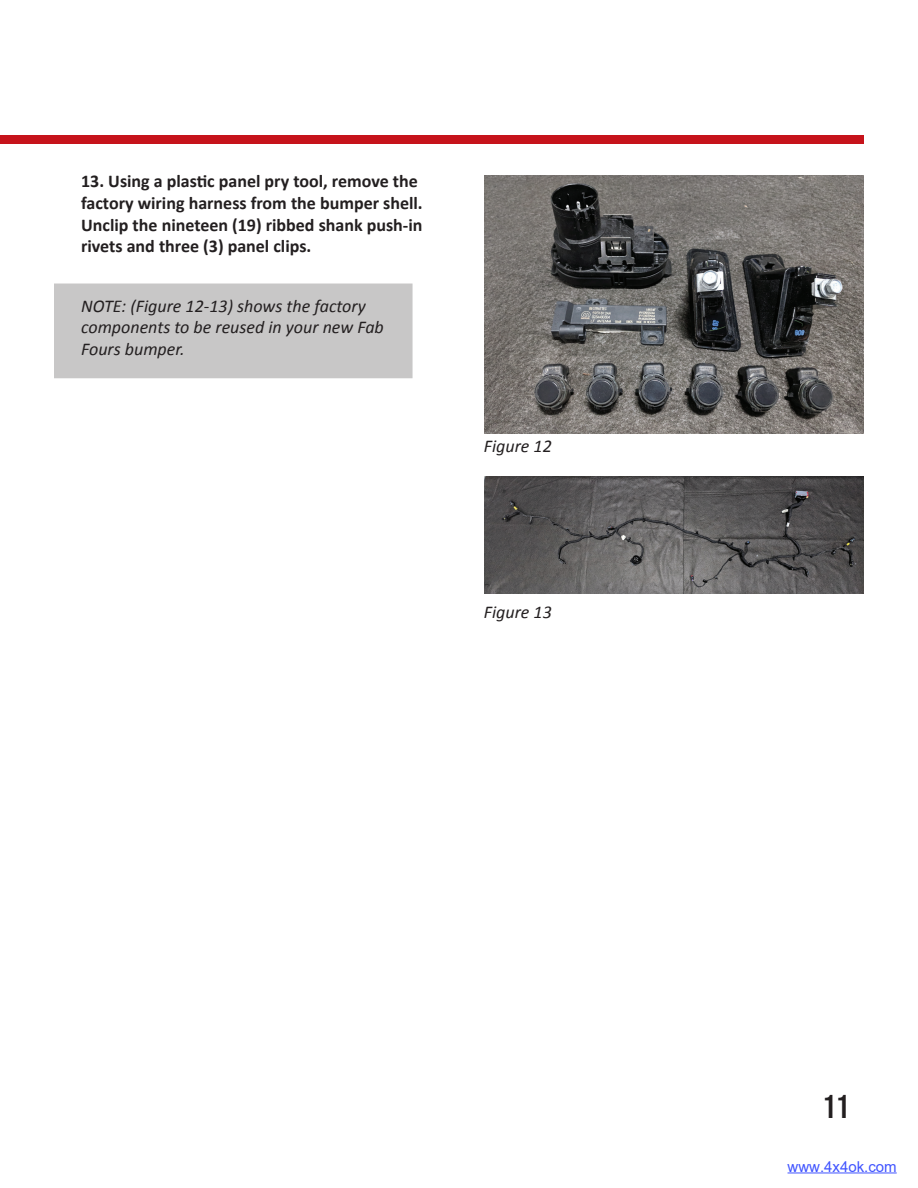
<style>
.page{position:relative;width:918px;height:1188px;background:#fff}
.page>*{position:absolute;margin:0;border:0;box-sizing:border-box;transform-origin:0 0}
.t1{font:33px "Bebas Neue";color:#231f20}
.t2{font:700 18px/21.6px "Calibri";color:#231f20}
.t3{font:italic 18px/21.6px "Calibri";color:#231f20}
.t4{font:15px "Arial";color:#4054ff}
</style>
<div class="page">
<div style="left:0;top:135px;width:864px;height:9px;background:#c6131b"></div>
<div style="left:55px;top:284px;width:357px;height:94px;background:#c8c7c7"></div>
<img style="left:485px;top:175px;width:379px;height:259px">
<img style="left:485px;top:477px;width:379px;height:117px">
<hr style="left:788px;top:1173px;width:109px;height:1px;background:#4054ff">
<p class="t2" style="left:81px;top:171px;width:343px">13. Using a plastic panel pry tool, remove the factory wiring harness from the bumper shell.<br>Unclip the nineteen (19) ribbed shank push-in rivets and three (3) panel clips.</p>
<p class="t3" style="left:81px;top:294px;width:304px">NOTE: (Figure 12-13) shows the factory components to be reused in your new Fab<br>Fours bumper.</p>
<p class="t3" style="left:484px;top:435px;width:69px">Figure 12</p>
<p class="t3" style="left:484px;top:601px;width:69px">Figure 13</p>
<h1 class="t1" style="left:823px;top:1088px;width:28px">11</h1>
<p class="t4" style="left:788px;top:1156px;width:111px">www.4x4ok.com</p>
</div>
